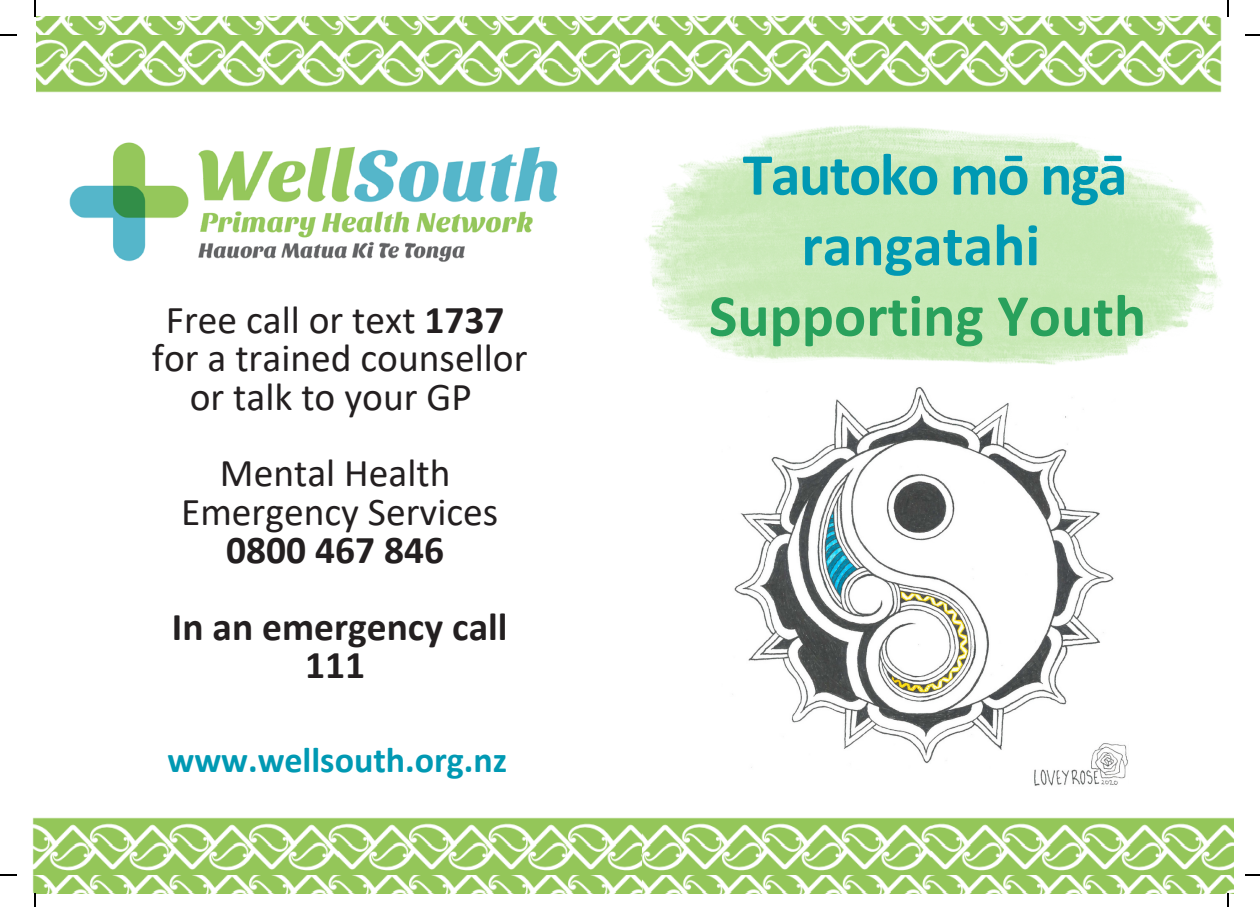
<style>
.page{position:relative;width:1260px;height:907px;background:#fff}
.page>*{position:absolute;margin:0;border:0;box-sizing:border-box;transform-origin:0 0}
.t1{font:700 60px "Calibri";color:#29a15c}
.t2{font:700 60px "Calibri";letter-spacing:-.025em;color:#0099b3}
.t3{font:700 60px "Calibri";color:#0099b3}
.t4{font:39.4px "Calibri";color:#231f20}
.t5{font:700 39.4px/38.4px "Calibri";color:#231f20;text-align:center}
.t6{font:700 36px "Calibri";color:#0099b3}
.s1{font-weight:700}
</style>
<div class="page">
<img style="left:619px;top:17px;width:603px;height:19px">
<img style="left:36px;top:17px;width:583px;height:27px">
<img style="left:619px;top:36px;width:603px;height:57px">
<img style="left:37px;top:36px;width:582px;height:57px">
<img style="left:69px;top:142px;width:489px;height:120px">
<img style="left:734px;top:387px;width:380px;height:381px">
<img style="left:1021px;top:741px;width:107px;height:45px">
<img style="left:645px;top:125px;width:576px;height:240px">
<img style="left:32px;top:874px;width:610px;height:19px">
<img style="left:642px;top:863px;width:591px;height:30px">
<img style="left:32px;top:817px;width:610px;height:57px">
<img style="left:642px;top:817px;width:590px;height:57px">
<svg style="left:35px;top:0;width:1px;height:17px"></svg>
<svg style="left:0;top:35px;width:17px;height:1px"></svg>
<svg style="left:1245px;top:35px;width:14px;height:1px"></svg>
<svg style="left:35px;top:893px;width:1px;height:14px"></svg>
<svg style="left:0;top:874px;width:17px;height:1px"></svg>
<svg style="left:1245px;top:874px;width:14px;height:1px"></svg>
<p class="t2" style="left:742px;top:149px;width:386px">Tautoko mō ngā</p>
<p class="t3" style="left:801px;top:220px;width:240px">rangatahi</p>
<p class="t4" style="left:166px;top:303px;width:340px">Free call or text <span class="s1">1737</span></p>
<p class="t1" style="left:708px;top:291px;width:438px">Supporting Youth</p>
<p class="t4" style="left:152px;top:341px;width:377px">for a trained counsellor</p>
<p class="t4" style="left:190px;top:380px;width:283px">or talk to your GP</p>
<p class="t4" style="left:220px;top:457px;width:232px">Mental Health</p>
<p class="t4" style="left:181px;top:495px;width:318px">Emergency Services</p>
<p class="t5" style="left:226px;top:534px;width:219px">0800 467 846</p>
<p class="t5" style="left:172px;top:611px;width:337px">In an emergency call<br>111</p>
<p class="t6" style="left:167px;top:745px;width:341px">www.wellsouth.org.nz</p>
</div>
